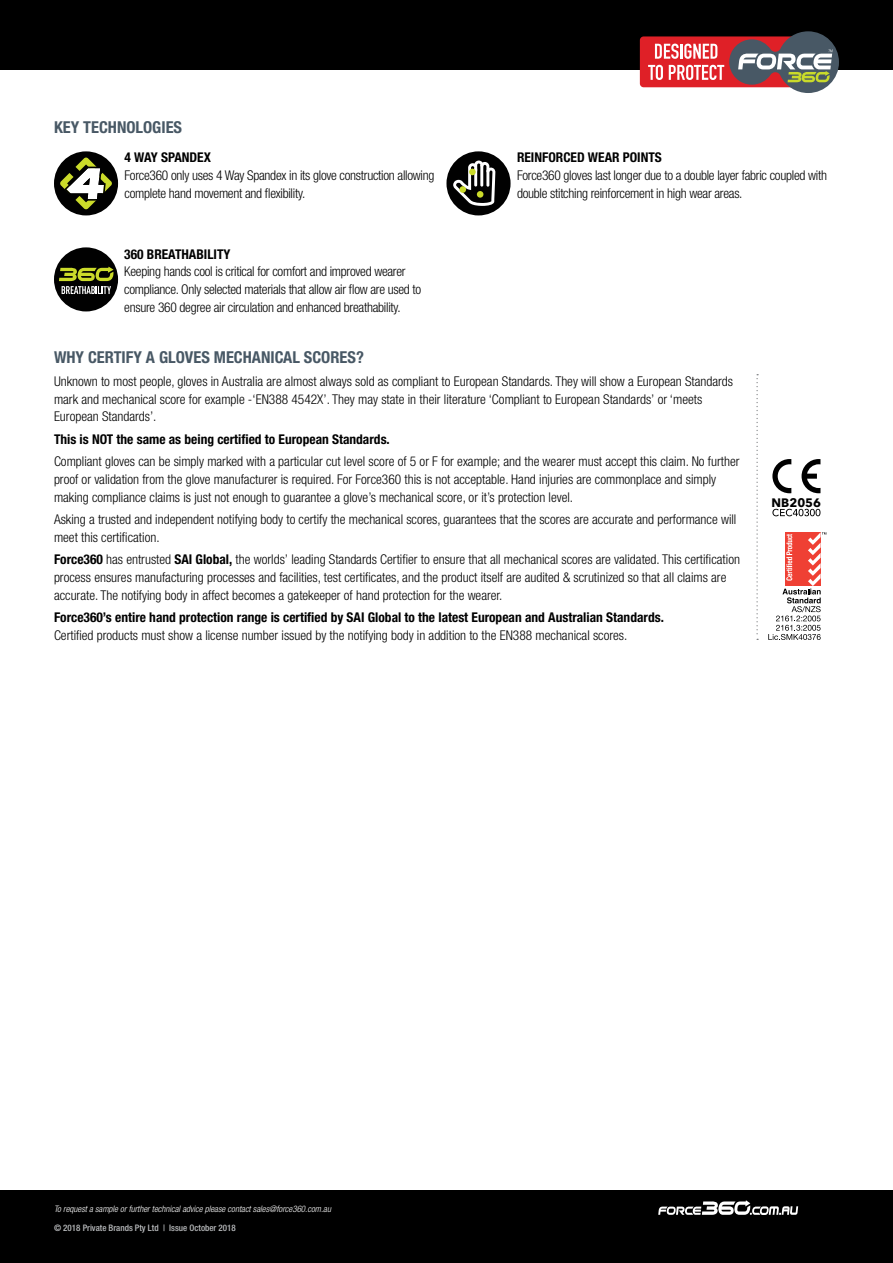
<style>
.page{position:relative;width:893px;height:1263px;background:#fff}
.page>*{position:absolute;margin:0;border:0;box-sizing:border-box;transform-origin:0 0}
.t1{font:700 condensed 16.5px "Helvetica Neue LT Pro";color:#485865}
.t2{font:300 condensed 13.5px/18px "Helvetica Neue LT Pro";color:#000}
.t3{font:300 condensed 13.5px/18px "Helvetica Neue LT Pro";letter-spacing:-.02em;color:#000}
.t4{font:700 condensed 13.5px "Helvetica Neue LT Pro";color:#000}
.t5{font:700 12.3px "Avenir Next";color:#000}
.t6{font:italic 300 condensed 9px "Helvetica Neue LT Pro";color:#fff}
.t7{font:500 condensed 9px "Helvetica Neue LT Pro";color:#bcbec0}
.s1{font-weight:700}
</style>
<div class="page">
<div style="left:0;top:0;width:893px;height:70px;background:#000"></div>
<div style="left:640px;top:36px;width:174px;height:51px;background:#df2027;border-radius:4px"></div>
<svg style="left:648px;top:31px;width:191px;height:62px"></svg>
<div style="left:0;top:1190px;width:893px;height:73px;background:#000"></div>
<svg style="left:658px;top:1200px;width:140px;height:15px"></svg>
<div style="left:54px;top:247px;width:64px;height:64px;background:#010101;border-radius:50%"></div>
<svg style="left:59px;top:267px;width:54px;height:27px"></svg>
<div style="left:54px;top:151px;width:64px;height:64px;background:#010101;border-radius:50%"></div>
<svg style="left:60px;top:157px;width:52px;height:53px"></svg>
<div style="left:446px;top:151px;width:65px;height:64px;background:#010101;border-radius:50%"></div>
<svg style="left:453px;top:161px;width:42px;height:45px"></svg>
<hr style="left:474px;top:168px;width:3px;height:19px;background:#fff">
<hr style="left:480px;top:164px;width:3px;height:23px;background:#fff">
<hr style="left:486px;top:169px;width:3px;height:18px;background:#fff">
<div style="left:469px;top:169px;width:7px;height:6px;background:#cbdb2a;border-radius:50%"></div>
<div style="left:477px;top:191px;width:6px;height:7px;background:#cbdb2a;border-radius:50%"></div>
<div style="left:459px;top:186px;width:7px;height:7px;background:#cbdb2a;border-radius:50%"></div>
<svg style="left:772px;top:509px;width:48px;height:7px"></svg>
<svg style="left:772px;top:459px;width:19px;height:34px"></svg>
<svg style="left:801px;top:459px;width:19px;height:34px"></svg>
<svg style="left:768px;top:532px;width:58px;height:108px"></svg>
<svg style="left:756px;top:374px;width:2px;height:266px"></svg>
<p class="t1" style="left:54px;top:117px;width:130px">KEY TECHNOLOGIES</p>
<p class="t4" style="left:125px;top:149px;width:88px">4 WAY SPANDEX</p>
<p class="t3" style="left:125px;top:167px;width:311px">Force360 only uses 4 Way Spandex in its glove construction allowing complete hand movement and flexibility.</p>
<p class="t4" style="left:124px;top:245px;width:108px">360 BREATHABILITY</p>
<p class="t3" style="left:124px;top:263px;width:298px">Keeping hands cool is critical for comfort and improved wearer compliance. Only selected materials that allow air flow are used to ensure 360 degree air circulation and enhanced breathability.</p>
<p class="t1" style="left:54px;top:348px;width:311px">WHY CERTIFY A GLOVES MECHANICAL SCORES?</p>
<p class="t4" style="left:517px;top:149px;width:146px">REINFORCED WEAR POINTS</p>
<p class="t3" style="left:517px;top:167px;width:311px">Force360 gloves last longer due to a double layer fabric coupled with double stitching reinforcement in high wear areas.</p>
<p class="t2" style="left:54px;top:372px;width:681px">Unknown to most people, gloves in Australia are almost always sold as compliant to European Standards. They will show a European Standards mark and mechanical score for example -‘EN388 4542X’. They may state in their literature ‘Compliant to European Standards’ or ‘meets<br>European Standards’.</p>
<p class="t4" style="left:54px;top:431px;width:337px">This is NOT the same as being certified to European Standards.</p>
<p class="t2" style="left:54px;top:452px;width:687px">Compliant gloves can be simply marked with a particular cut level score of 5 or F for example; and the wearer must accept this claim. No further proof or validation from the glove manufacturer is required. For Force360 this is not acceptable. Hand injuries are commonplace and simply making compliance claims is just not enough to guarantee a glove’s mechanical score, or it’s protection level.</p>
<p class="t2" style="left:54px;top:510px;width:684px">Asking a trusted and independent notifying body to certify the mechanical scores, guarantees that the scores are accurate and performance will meet this certification.</p>
<p class="t2" style="left:54px;top:550px;width:687px"><span class="s1">Force360</span> has entrusted <span class="s1">SAI Global,</span> the worlds’ leading Standards Certifier to ensure that all mechanical scores are validated. This certification process ensures manufacturing processes and facilities, test certificates, and the product itself are audited &amp; scrutinized so that all claims are accurate. The notifying body in affect becomes a gatekeeper of hand protection for the wearer.</p>
<p class="t4" style="left:54px;top:609px;width:611px">Force360’s entire hand protection range is certified by SAI Global to the latest European and Australian Standards.</p>
<p class="t2" style="left:54px;top:626px;width:575px">Certified products must show a license number issued by the notifying body in addition to the EN388 mechanical scores.</p>
<p class="t5" style="left:772px;top:492px;width:51px">NB2056</p>
<p class="t6" style="left:54px;top:1203px;width:278px">To request a sample or further technical advice please contact sales@force360.com.au</p>
<p class="t7" style="left:54px;top:1222px;width:183px">© 2018 Private Brands Pty Ltd | Issue October 2018</p>
</div>
